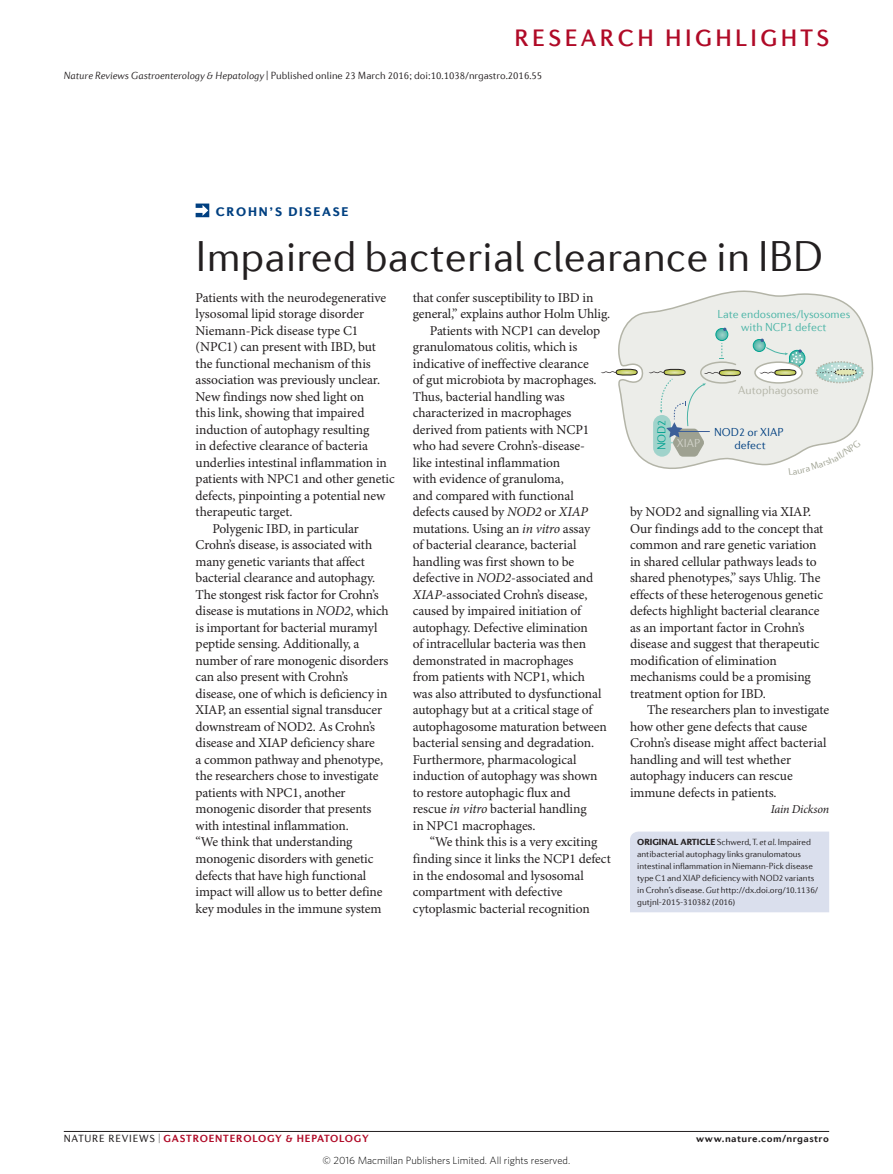
<style>
.page{position:relative;width:893px;height:1174px;background:#fff}
.page>*{position:absolute;margin:0;border:0;box-sizing:border-box;transform-origin:0 0}
.Title_large{font:300 43.5px "Diverda Sans Com";color:#231f20}
.t1{font:500 24px "Diverda Sans Com";letter-spacing:.14em;color:#b00a27}
.Body_text{font:13.5px/16.5px "Minion Pro";letter-spacing:-.01em;color:#231f20}
.Body_first{font:13.5px/16.5px "Minion Pro";letter-spacing:-.005em;color:#231f20}
.Strapline{font:900 12.75px "Diverda Sans Com";letter-spacing:.14em;color:#014081}
.Author{font:italic 12px "Minion Pro";letter-spacing:-.015em;color:#231f20}
.t2{font:300 11.7px/12.5px "Diverda Sans Com";color:#4ab4a6;text-align:center}
.t3{font:300 11.7px "Diverda Sans Com";color:#014081}
.t4{font:300 11.7px "Diverda Sans Com";color:#b3b4a7}
.t5{font:300 11.7px "Diverda Sans Com";color:#00a290}
.t6{font:300 11.7px "Diverda Sans Com";color:#d2d3ca}
.t7{font:300 10.5px "Diverda Sans Com";color:#231f20}
.t8{font:300 10.5px "Whitney";color:#000}
.t9{font:700 10.5px "Diverda Sans Com";letter-spacing:.075em;color:#b00a27}
.t10{font:700 10.5px "Diverda Sans Com";letter-spacing:.045em;color:#231f20}
.Info_box_text{font:300 9px/12px "Diverda Sans Com";letter-spacing:-.005em;color:#231f20}
.s1{font-style:italic}
.s2{font-weight:900}
.s3{font-family:"Diverda Sans Com Light Italic 2";font-weight:400}
.s4{font-weight:400;color:#231f20}
</style>
<div class="page">
<hr style="left:64px;top:1131px;width:765px;height:1px;background:#231f20">
<div style="left:630px;top:831px;width:199px;height:81px;background:#dadfed"></div>
<svg style="left:196px;top:203px;width:13px;height:14px"></svg>
<svg style="left:618px;top:290px;width:255px;height:179px"></svg>
<svg style="left:601px;top:369px;width:36px;height:6px"></svg>
<div style="left:616px;top:369px;width:21px;height:6px;border:1px solid #231f20;border-radius:50%"></div>
<div style="left:719px;top:370px;width:22px;height:6px;border:1px solid #231f20;border-radius:50%"></div>
<div style="left:755px;top:362px;width:47px;height:21px;background:#fff;border-radius:50%"></div>
<div style="left:754px;top:361px;width:49px;height:23px;border:2px solid #b3b4a7;border-radius:50%"></div>
<div style="left:815px;top:361px;width:49px;height:22px;border:2px dashed #b3b4a7;border-radius:50%"></div>
<svg style="left:753px;top:338px;width:52px;height:38px"></svg>
<svg style="left:816px;top:362px;width:47px;height:20px"></svg>
<svg style="left:649px;top:328px;width:91px;height:128px;background:#dbe1dc"></svg>
<hr style="left:677px;top:431px;width:33px;height:1px;background:#3c5f99">
<svg style="left:789px;top:440px;width:72px;height:29px"></svg>
<h2 class="t1" style="left:514px;top:24px;width:316px">RESEARCH HIGHLIGHTS</h2>
<p class="t7" style="left:64px;top:69px;width:480px"><span class="s1">Nature Reviews Gastroenterology &amp; Hepatology</span> | Published online 23 March 2016; doi:10.1038/nrgastro.2016.55</p>
<p class="Strapline" style="left:216px;top:204px;width:134px">CROHN’S DISEASE</p>
<p class="Title_large" style="left:196px;top:231px;width:629px">Impaired bacterial clearance in IBD</p>
<p class="Body_first" style="left:196px;top:290px;width:201px">Patients with the neurodegenerative lysosomal lipid storage disorder Niemann-Pick disease type C1 (NPC1) can present with IBD, but the functional mechanism of this association was previously unclear.<br>New findings now shed light on<br>this link, showing that impaired induction of autophagy resulting<br>in defective clearance of bacteria underlies intestinal inflammation in patients with NPC1 and other genetic defects, pinpointing a potential new therapeutic target.</p>
<p class="Body_text" style="left:196px;top:521px;width:195px;text-indent:17px">Polygenic IBD, in particular Crohn’s disease, is associated with many genetic variants that affect bacterial clearance and autophagy.<br>The stongest risk factor for Crohn’s disease is mutations in <span class="s1">NOD2</span>, which is important for bacterial muramyl peptide sensing. Additionally, a number of rare monogenic disorders can also present with Crohn’s disease, one of which is deficiency in XIAP, an essential signal transducer downstream of NOD2. As Crohn’s disease and XIAP deficiency share<br>a common pathway and phenotype, the researchers chose to investigate patients with NPC1, another monogenic disorder that presents with intestinal inflammation.<br>“We think that understanding monogenic disorders with genetic defects that have high functional impact will allow us to better define key modules in the immune system</p>
<p class="Body_text" style="left:413px;top:290px;width:199px">that confer susceptibility to IBD in general,” explains author Holm Uhlig.</p>
<p class="Body_text" style="left:413px;top:323px;width:196px;text-indent:17px">Patients with NCP1 can develop granulomatous colitis, which is indicative of ineffective clearance<br>of gut microbiota by macrophages.<br>Thus, bacterial handling was characterized in macrophages derived from patients with NCP1 who had severe Crohn’s-disease&shy;like intestinal inflammation<br>with evidence of granuloma,<br>and compared with functional defects caused by <span class="s1">NOD2</span> or <span class="s1">XIAP </span>mutations. Using an <span class="s1">in vitro</span> assay<br>of bacterial clearance, bacterial handling was first shown to be defective in <span class="s1">NOD2</span>-associated and<br><span class="s1">XIAP</span>-associated Crohn’s disease, caused by impaired initiation of autophagy. Defective elimination<br>of intracellular bacteria was then demonstrated in macrophages<br>from patients with NCP1, which was also attributed to dysfunctional autophagy but at a critical stage of autophagosome maturation between bacterial sensing and degradation.<br>Furthermore, pharmacological induction of autophagy was shown to restore autophagic flux and rescue <span class="s1">in vitro</span> bacterial handling<br>in NPC1 macrophages.</p>
<p class="Body_text" style="left:413px;top:834px;width:199px;text-indent:17px">“We think this is a very exciting finding since it links the NCP1 defect in the endosomal and lysosomal compartment with defective cytoplasmic bacterial recognition</p>
<p class="t2" style="left:718px;top:308px;width:134px">Late endosomes/lysosomes with NCP1 defect</p>
<p class="t5" style="left:655px;top:450px;width:32px;rotate:-90deg">NOD2</p>
<p class="t4" style="left:738px;top:384px;width:82px">Autophagosome</p>
<p class="t3" style="left:714px;top:426px;width:71px">NOD2 or XIAP</p>
<p class="t6" style="left:677px;top:436px;width:25px">XIAP</p>
<p class="t3" style="left:734px;top:438px;width:33px">defect</p>
<p class="Body_text" style="left:630px;top:504px;width:195px">by NOD2 and signalling via XIAP.<br>Our findings add to the concept that common and rare genetic variation in shared cellular pathways leads to shared phenotypes,” says Uhlig. The effects of these heterogenous genetic defects highlight bacterial clearance as an important factor in Crohn’s disease and suggest that therapeutic modification of elimination mechanisms could be a promising treatment option for IBD.</p>
<p class="Body_text" style="left:630px;top:702px;width:201px;text-indent:17px">The researchers plan to investigate how other gene defects that cause Crohn’s disease might affect bacterial handling and will test whether autophagy inducers can rescue immune defects in patients.</p>
<p class="Author" style="left:771px;top:802px;width:60px">Iain Dickson</p>
<p class="Info_box_text" style="left:637px;top:836px;width:182px"><span class="s2">ORIGINAL ARTICLE</span> Schwerd, T. <span class="s3">et al.</span> Impaired antibacterial autophagy links granulomatous intestinal inflammation in Niemann-Pick disease type C1 and XIAP deficiency with NOD2 variants in Crohn’s disease. <span class="s1">Gut</span> http://dx.doi.org/10.1136/ gutjnl‑2015‑310382 (2016)</p>
<p class="t9" style="left:64px;top:1132px;width:306px"><span class="s4">NATURE REVIEWS |</span> GASTROENTEROLOGY &amp; HEPATOLOGY</p>
<p class="t10" style="left:696px;top:1132px;width:134px">www.nature.com/nrgastro</p>
<p class="t8" style="left:323px;top:1153px;width:249px">© 2016 Macmillan Publishers Limited. All rights reserved.</p>
</div>
